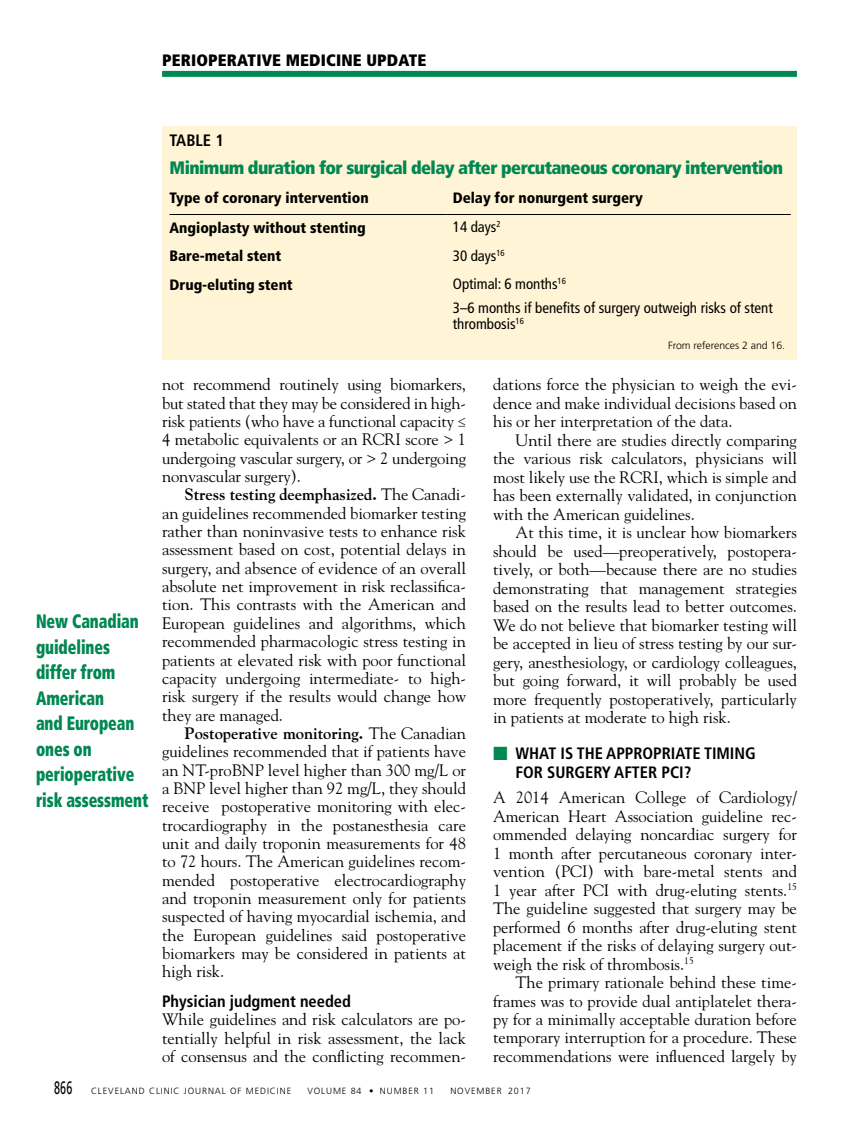
<style>
.page{position:relative;width:851px;height:1134px;background:#fff}
.page>*{position:absolute;margin:0;border:0;box-sizing:border-box;transform-origin:0 0}
.t1{font:900 condensed 19.5px/25.5px "Frutiger LT Std";letter-spacing:-.005em;color:#008752;scale:.8 1}
.t2{font:900 condensed 18px "Frutiger LT Std";letter-spacing:-.03em;color:#008752}
.t3{font:16.5px/18.3px "Goudy Std";color:#000;text-align:justify}
.t4{font:700 condensed 16.5px/18.5px "Frutiger LT Std";color:#000}
.t5{font:900 condensed 16.5px "Frutiger LT Std";letter-spacing:.01em;color:#000}
.t6{font:900 condensed 15px "Frutiger LT Std";color:#000}
.t7{font:condensed 15px/23.2px "Frutiger LT Std";color:#000}
.t8{font:300 10.5px "Frutiger LT Std";color:#000}
.t9{font:300 9px "Frutiger LT Std";letter-spacing:.1em;color:#000}
.s1{font-weight:700}
.s2{font-family:"Universal Std Newswith Comm Pi";font-weight:400;font-stretch:normal;color:#008752}
.s3{font-weight:400;font-size:18px}
</style>
<div class="page">
<div style="left:162px;top:71px;width:634px;height:6px;background:#008752"></div>
<div style="left:162px;top:126px;width:634px;height:234px;background:#fff4d5"></div>
<hr style="left:170px;top:214px;width:277px;height:1px;background:#000">
<hr style="left:447px;top:214px;width:343px;height:1px;background:#000">
<p class="t5" style="left:162px;top:51px;width:266px">PERIOPERATIVE MEDICINE UPDATE</p>
<p class="t1" style="left:36px;top:608px;width:142px">New Canadian guidelines differ from<br>American<br>and European ones on perioperative risk assessment</p>
<p class="t4" style="left:170px;top:131px;width:56px">TABLE 1</p>
<p class="t2" style="left:170px;top:157px;width:615px">Minimum duration for surgical delay after percutaneous coronary intervention</p>
<p class="t6" style="left:170px;top:189px;width:200px">Type of coronary intervention</p>
<p class="t6" style="left:453px;top:189px;width:191px">Delay for nonurgent surgery</p>
<p class="t6" style="left:170px;top:218px;width:197px">Angioplasty without stenting</p>
<p class="t7" style="left:453px;top:215px;width:49px">14 days<sup>2</sup></p>
<p class="t6" style="left:170px;top:247px;width:113px">Bare-metal stent</p>
<p class="t7" style="left:453px;top:244px;width:53px">30 days<sup>16</sup></p>
<p class="t6" style="left:170px;top:276px;width:125px">Drug-eluting stent</p>
<p class="t7" style="left:453px;top:273px;width:321px">Optimal: 6 months<sup>16<br></sup>3–6 months if benefits of surgery outweigh risks of stent</p>
<p class="t7" style="left:453px;top:312px;width:73px">thrombosis<sup>16</sup></p>
<p class="t8" style="left:668px;top:339px;width:119px">From references 2 and 16.</p>
<p class="t3" style="left:162px;top:375px;width:305px">not recommend routinely using biomarkers, but stated that they may be considered in high&shy;risk patients (who have a functional capacity ≤ 4 metabolic equivalents or an RCRI score &gt; 1 undergoing vascular surgery, or &gt; 2 undergoing nonvascular surgery).</p>
<p class="t3" style="left:162px;top:485px;width:305px;text-indent:23px"><span class="s1">Stress testing deemphasized.</span> The Canadi&shy;an guidelines recommended biomarker testing rather than noninvasive tests to enhance risk assessment based on cost, potential delays in surgery, and absence of evidence of an overall absolute net improvement in risk reclassifica&shy;tion. This contrasts with the American and European guidelines and algorithms, which recommended pharmacologic stress testing in patients at elevated risk with poor functional capacity undergoing intermediate- to high&shy;risk surgery if the results would change how they are managed.</p>
<p class="t3" style="left:162px;top:724px;width:305px;text-indent:23px"><span class="s1">Postoperative monitoring.</span> The Canadian guidelines recommended that if patients have an NT-proBNP level higher than 300 mg/L or a BNP level higher than 92 mg/L, they should receive postoperative monitoring with elec&shy;trocardiography in the postanesthesia care unit and daily troponin measurements for 48 to 72 hours. The American guidelines recom&shy;mended postoperative electrocardiography and troponin measurement only for patients suspected of having myocardial ischemia, and the European guidelines said postoperative biomarkers may be considered in patients at high risk.</p>
<p class="t4" style="left:162px;top:992px;width:190px">Physician judgment needed</p>
<p class="t3" style="left:162px;top:1010px;width:305px">While guidelines and risk calculators are po&shy;tentially helpful in risk assessment, the lack of consensus and the conflicting recommen-</p>
<p class="t3" style="left:493px;top:375px;width:305px">dations force the physician to weigh the evi&shy;dence and make individual decisions based on his or her interpretation of the data.</p>
<p class="t3" style="left:493px;top:431px;width:305px;text-indent:23px">Until there are studies directly comparing the various risk calculators, physicians will most likely use the RCRI, which is simple and has been externally validated, in conjunction with the American guidelines.</p>
<p class="t3" style="left:493px;top:523px;width:305px;text-indent:23px">At this time, it is unclear how biomarkers should be used—preoperatively, postopera&shy;tively, or both—because there are no studies demonstrating that management strategies based on the results lead to better outcomes.<br>We do not believe that biomarker testing will be accepted in lieu of stress testing by our sur&shy;gery, anesthesiology, or cardiology colleagues, but going forward, it will probably be used more frequently postoperatively, particularly in patients at moderate to high risk.</p>
<p class="t4" style="left:515px;top:745px;width:242px;text-indent:-23px"><span class="s2">■</span> WHAT IS THE APPROPRIATE TIMING<br>FOR SURGERY AFTER PCI?</p>
<p class="t3" style="left:493px;top:788px;width:305px">A 2014 American College of Cardiology/ American Heart Association guideline rec&shy;ommended delaying noncardiac surgery for 1 month after percutaneous coronary inter&shy;vention (PCI) with bare-metal stents and 1 year after PCI with drug-eluting stents.<sup>15<br></sup>The guideline suggested that surgery may be performed 6 months after drug-eluting stent placement if the risks of delaying surgery out&shy;weigh the risk of thrombosis.<sup>15</sup></p>
<p class="t3" style="left:493px;top:973px;width:305px;text-indent:23px">The primary rationale behind these time&shy;frames was to provide dual antiplatelet thera&shy;py for a minimally acceptable duration before temporary interruption for a procedure. These recommendations were influenced largely by</p>
<p class="t9" style="left:54px;top:1085px;width:239px"><span class="s3">866</span> CLEVELAND CLINIC JOURNAL OF MEDICINE</p>
<p class="t9" style="left:307px;top:1085px;width:128px">VOLUME 84 • NUMBER 11</p>
<p class="t9" style="left:450px;top:1085px;width:82px">NOVEMBER 2017</p>
</div>
